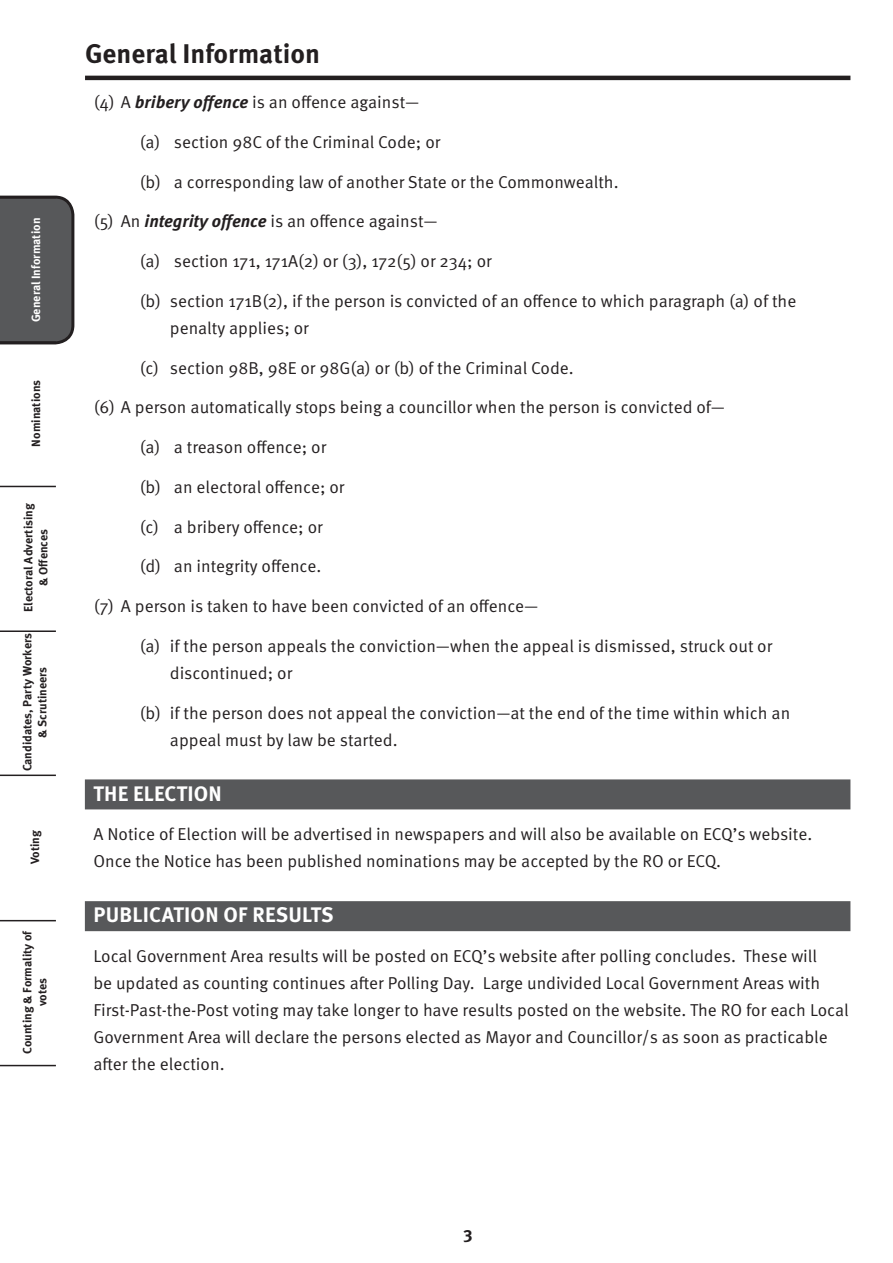
<style>
.page{position:relative;width:893px;height:1263px;background:#fff}
.page>*{position:absolute;margin:0;border:0;box-sizing:border-box;transform-origin:0 0}
.Section_Header_Left{font:700 27px "Meta OT";color:#231f20}
.Subsection_Header{font:700 21px "Meta OT";letter-spacing:.01em;color:#fff}
.Paragraph_Text{font:17.25px/27px "Meta OT Norm";color:#231f20}
.t1{font:700 17.25px "Meta OT";color:#231f20}
.Tab_Text_Black{font:700 12px/15px "Meta OT";color:#231f20;text-align:center}
.Tab_Text_White{font:700 12px "Meta OT";color:#fff}
.s1{font-family:"Meta OT";font-weight:700;font-style:italic}
</style>
<div class="page">
<svg style="left:0;top:195px;width:75px;height:150px;background:#58595b"></svg>
<hr style="left:0;top:630px;width:56px;height:2px;background:#231f20">
<hr style="left:0;top:774px;width:56px;height:2px;background:#231f20">
<hr style="left:0;top:920px;width:56px;height:1px;background:#231f20">
<hr style="left:0;top:1065px;width:56px;height:1px;background:#231f20">
<hr style="left:0;top:486px;width:56px;height:1px;background:#231f20">
<hr style="left:0;top:197px;width:56px;height:1px;background:#231f20">
<hr style="left:0;top:341px;width:56px;height:2px;background:#231f20">
<hr style="left:85px;top:76px;width:765px;height:4px;background:#231f20">
<div style="left:85px;top:779px;width:765px;height:30px;background:#57585a"></div>
<div style="left:85px;top:901px;width:765px;height:30px;background:#57585a"></div>
<p class="Tab_Text_White" style="left:28px;top:322px;width:106px;rotate:-90deg">General Information</p>
<p class="Tab_Text_Black" style="left:29px;top:447px;width:68px;rotate:-90deg">Nominations</p>
<p class="Tab_Text_Black" style="left:21px;top:612px;width:110px;rotate:-90deg">Electoral Advertising</p>
<p class="Tab_Text_Black" style="left:36px;top:586px;width:58px;rotate:-90deg">&amp; Offences</p>
<p class="Tab_Text_Black" style="left:20px;top:771px;width:140px;rotate:-90deg">Candidates, Party Workers &amp; Scrutineers</p>
<p class="Tab_Text_Black" style="left:28px;top:864px;width:36px;rotate:-90deg">Voting</p>
<p class="Tab_Text_Black" style="left:20px;top:1053px;width:125px;rotate:-90deg">Counting &amp; Formality of votes</p>
<p class="Section_Header_Left" style="left:85px;top:36px;width:237px">General Information</p>
<p class="Paragraph_Text" style="left:94px;top:89px;width:327px">(4) A <span class="s1">bribery offence</span> is an offence against—</p>
<p class="Paragraph_Text" style="left:140px;top:129px;width:302px">(a) section 98C of the Criminal Code; or</p>
<p class="Paragraph_Text" style="left:140px;top:168px;width:480px">(b) a corresponding law of another State or the Commonwealth.</p>
<p class="Paragraph_Text" style="left:94px;top:208px;width:345px">(5) An <span class="s1">integrity offence</span> is an offence against—</p>
<p class="Paragraph_Text" style="left:140px;top:248px;width:353px">(a) section 171, 171A(2) or (3), 172(5) or 234; or</p>
<p class="Paragraph_Text" style="left:170px;top:288px;width:628px;text-indent:-30px">(b) section 171B(2), if the person is convicted of an offence to which paragraph (a) of the penalty applies; or</p>
<p class="Paragraph_Text" style="left:140px;top:354px;width:435px">(c) section 98B, 98E or 98G(a) or (b) of the Criminal Code.</p>
<p class="Paragraph_Text" style="left:94px;top:394px;width:633px">(6) A person automatically stops being a councillor when the person is convicted of—</p>
<p class="Paragraph_Text" style="left:140px;top:434px;width:188px">(a) a treason offence; or</p>
<p class="Paragraph_Text" style="left:140px;top:474px;width:206px">(b) an electoral offence; or</p>
<p class="Paragraph_Text" style="left:140px;top:513px;width:184px">(c) a bribery offence; or</p>
<p class="Paragraph_Text" style="left:140px;top:553px;width:183px">(d) an integrity offence.</p>
<p class="Paragraph_Text" style="left:94px;top:593px;width:446px">(7) A person is taken to have been convicted of an offence—</p>
<p class="Paragraph_Text" style="left:170px;top:633px;width:604px;text-indent:-30px">(a) if the person appeals the conviction—when the appeal is dismissed, struck out or discontinued; or</p>
<p class="Paragraph_Text" style="left:170px;top:699px;width:622px;text-indent:-30px">(b) if the person does not appeal the conviction—at the end of the time within which an appeal must by law be started.</p>
<p class="Subsection_Header" style="left:93px;top:780px;width:130px">THE ELECTION</p>
<p class="Paragraph_Text" style="left:93px;top:821px;width:720px">A Notice of Election will be advertised in newspapers and will also be available on ECQ’s website.<br>Once the Notice has been published nominations may be accepted by the RO or ECQ.</p>
<p class="Subsection_Header" style="left:93px;top:902px;width:242px">PUBLICATION OF RESULTS</p>
<p class="Paragraph_Text" style="left:93px;top:943px;width:757px">Local Government Area results will be posted on ECQ’s website after polling concludes. These will<br>be updated as counting continues after Polling Day. Large undivided Local Government Areas with First-Past-the-Post voting may take longer to have results posted on the website. The RO for each Local Government Area will declare the persons elected as Mayor and Councillor/s as soon as practicable after the election.</p>
<p class="t1" style="left:463px;top:1222px;width:11px">3</p>
</div>
